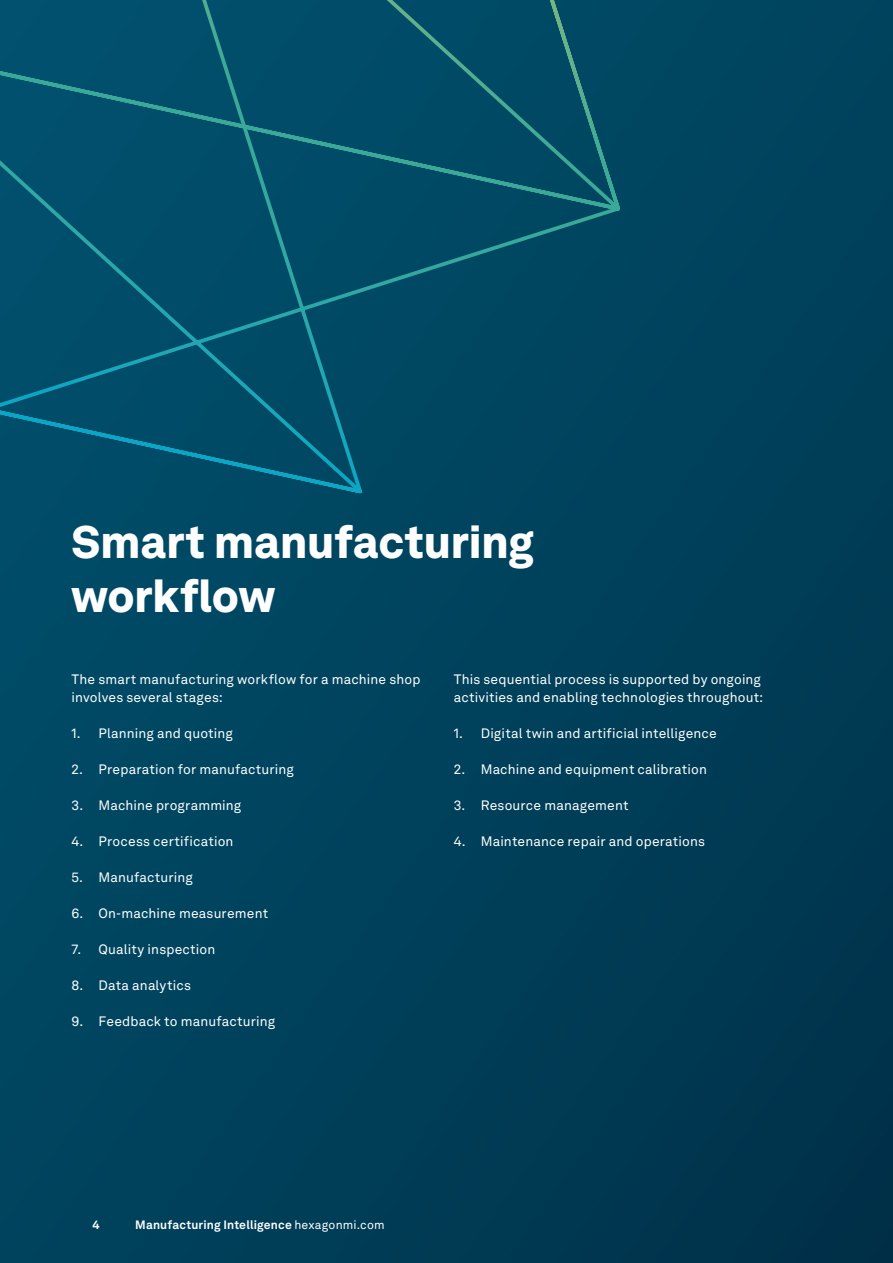
<style>
.page{position:relative;width:893px;height:1263px;background:#00405a}
.page>*{position:absolute;margin:0;border:0;box-sizing:border-box;transform-origin:0 0}
.t1{font:900 45px/54px "Hexagon Akkurat";letter-spacing:-.005em;color:#fff}
.t2{font:13.5px/18px "Hexagon Akkurat";letter-spacing:.01em;color:#fff}
.t3{font:700 12px "Hexagon Akkurat";letter-spacing:.015em;color:#fff}
.s1{font-weight:400}
</style>
<div class="page">
<svg style="left:0;top:0;width:620px;height:498px"></svg>
<h1 class="t1" style="left:72px;top:512px;width:464px">Smart manufacturing workflow</h1>
<p class="t2" style="left:72px;top:669px;width:351px">The smart manufacturing workflow for a machine shop involves several stages:</p>
<p class="t2" style="left:72px;top:723px;width:163px">1. Planning and quoting</p>
<p class="t2" style="left:72px;top:759px;width:224px">2. Preparation for manufacturing</p>
<p class="t2" style="left:72px;top:795px;width:171px">3. Machine programming</p>
<p class="t2" style="left:72px;top:831px;width:163px">4. Process certification</p>
<p class="t2" style="left:72px;top:867px;width:123px">5. Manufacturing</p>
<p class="t2" style="left:72px;top:903px;width:198px">6. On-machine measurement</p>
<p class="t2" style="left:72px;top:939px;width:145px">7. Quality inspection</p>
<p class="t2" style="left:72px;top:975px;width:121px">8. Data analytics</p>
<p class="t2" style="left:72px;top:1011px;width:205px">9. Feedback to manufacturing</p>
<p class="t2" style="left:454px;top:669px;width:311px">This sequential process is supported by ongoing activities and enabling technologies throughout:</p>
<p class="t2" style="left:454px;top:723px;width:265px">1. Digital twin and artificial intelligence</p>
<p class="t2" style="left:454px;top:759px;width:255px">2. Machine and equipment calibration</p>
<p class="t2" style="left:454px;top:795px;width:176px">3. Resource management</p>
<p class="t2" style="left:454px;top:831px;width:253px">4. Maintenance repair and operations</p>
<p class="t3" style="left:93px;top:1215px;width:9px">4</p>
<p class="t3" style="left:135px;top:1215px;width:251px">Manufacturing Intelligence <span class="s1">hexagonmi.com</span></p>
</div>
